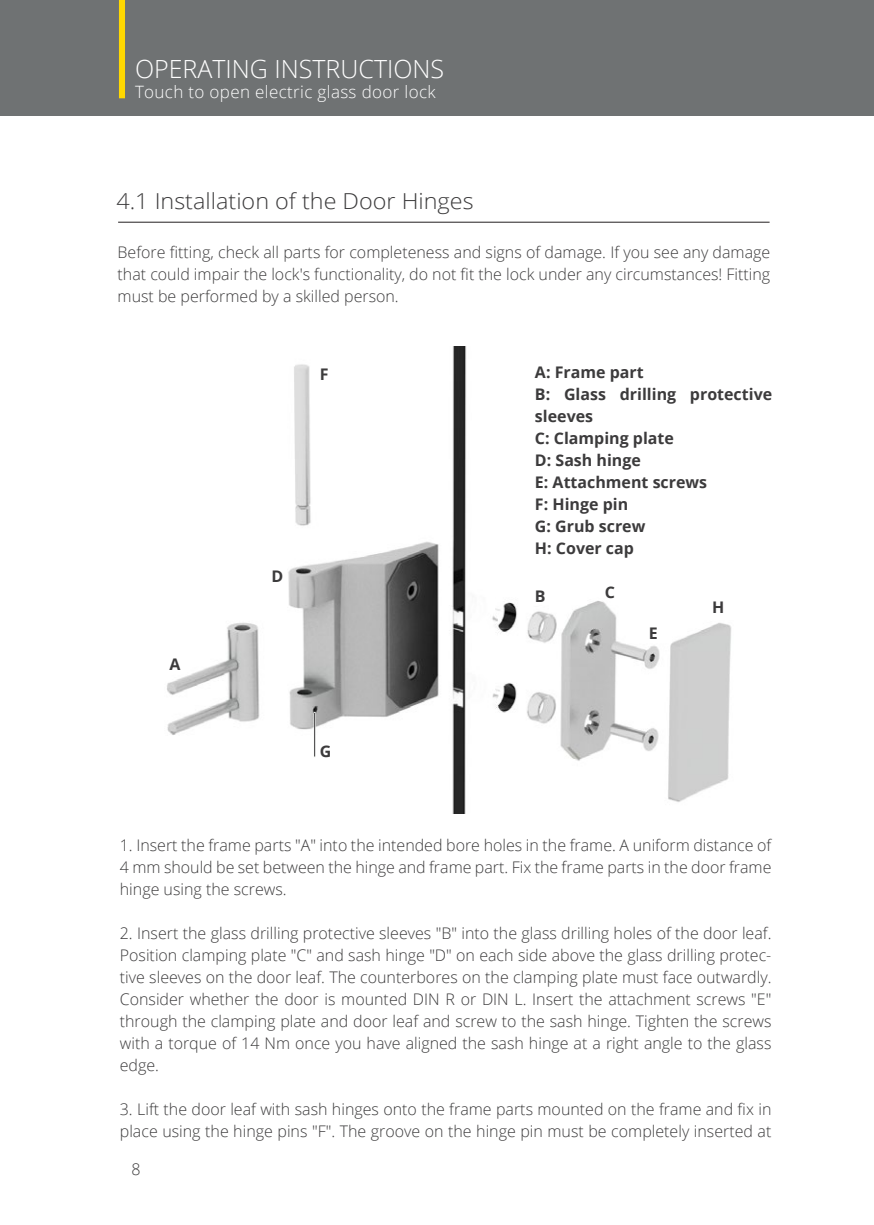
<style>
.page{position:relative;width:874px;height:1225px;background:#fff}
.page>*{position:absolute;margin:0;border:0;box-sizing:border-box;transform-origin:0 0}
.t1{font:300 25px "Open Sans";color:#fff}
.t2{font:300 22px "Open Sans";color:#3c3b3c;scale:1.06 1}
.t3{font:300 17px "Open Sans";letter-spacing:.02em;color:#fff}
.t4{font:300 16px/22px "Open Sans";color:#3c3b3c;text-align:justify}
.t5{font:700 16px/22px "Open Sans";color:#3c3b3c}
</style>
<div class="page">
<div style="left:0;top:0;width:873px;height:115px;background:#6f7273"></div>
<div style="left:119px;top:0;width:6px;height:98px;background:#ffd801"></div>
<hr style="left:118px;top:222px;width:651px;height:1px;background:#231f20">
<img style="left:167px;top:346px;width:564px;height:467px">
<hr style="left:313px;top:713px;width:2px;height:43px;background:#f5f7f5">
<hr style="left:314px;top:713px;width:1px;height:43px;background:#3c3b3c">
<h1 class="t1" style="left:135px;top:52px;width:310px">OPERATING INSTRUCTIONS</h1>
<p class="t3" style="left:135px;top:80px;width:302px">Touch to open electric glass door lock</p>
<h2 class="t2" style="left:116px;top:186px;width:338px">4.1 Installation of the Door Hinges</h2>
<p class="t4" style="left:117px;top:241px;width:654px">Before fitting, check all parts for completeness and signs of damage. If you see any damage that could impair the lock's functionality, do not fit the lock under any circumstances! Fitting must be performed by a skilled person.</p>
<p class="t5" style="left:169px;top:653px;width:13px">A</p>
<p class="t5" style="left:319px;top:363px;width:10px">F</p>
<p class="t5" style="left:271px;top:565px;width:13px">D</p>
<p class="t5" style="left:319px;top:739px;width:13px">G</p>
<p class="t5" style="left:534px;top:361px;width:238px">A: Frame part<br>B: Glass drilling protective sleeves<br>C: Clamping plate<br>D: Sash hinge<br>E: Attachment screws<br>F: Hinge pin<br>G: Grub screw<br>H: Cover cap</p>
<p class="t5" style="left:534px;top:585px;width:12px">B</p>
<p class="t5" style="left:604px;top:580px;width:12px">C</p>
<p class="t5" style="left:648px;top:621px;width:10px">E</p>
<p class="t5" style="left:711px;top:596px;width:14px">H</p>
<p class="t4" style="left:120px;top:833px;width:652px">1. Insert the frame parts "A" into the intended bore holes in the frame. A uniform distance of 4 mm should be set between the hinge and frame part. Fix the frame parts in the door frame hinge using the screws.</p>
<p class="t4" style="left:120px;top:921px;width:652px">2. Insert the glass drilling protective sleeves "B" into the glass drilling holes of the door leaf.<br>Position clamping plate "C" and sash hinge "D" on each side above the glass drilling protec&shy;tive sleeves on the door leaf. The counterbores on the clamping plate must face outwardly.<br>Consider whether the door is mounted DIN R or DIN L. Insert the attachment screws "E" through the clamping plate and door leaf and screw to the sash hinge. Tighten the screws with a torque of 14 Nm once you have aligned the sash hinge at a right angle to the glass edge.</p>
<p class="t4" style="left:120px;top:1097px;width:652px">3. Lift the door leaf with sash hinges onto the frame parts mounted on the frame and fix in place using the hinge pins "F". The groove on the hinge pin must be completely inserted at</p>
<p class="t4" style="left:131px;top:1158px;width:11px">8</p>
</div>
